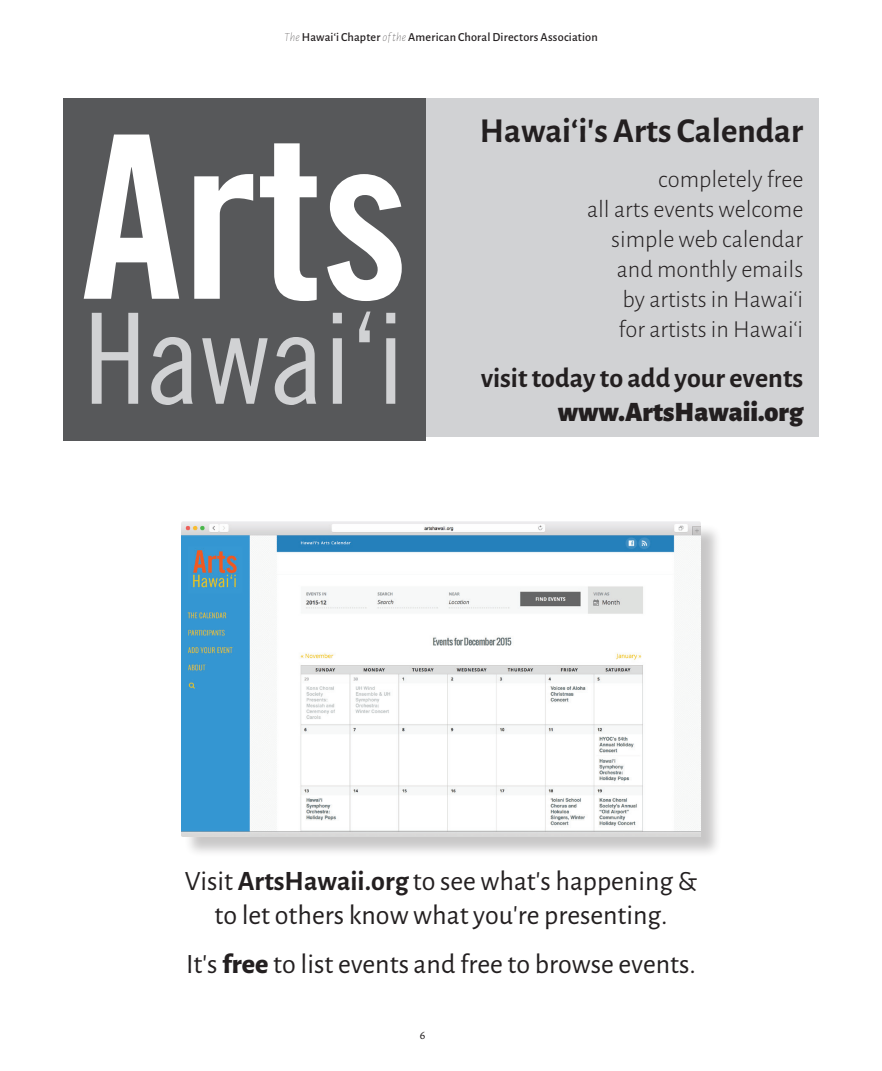
<style>
.page{position:relative;width:882px;height:1071px;background:#fff}
.page>*{position:absolute;margin:0;border:0;box-sizing:border-box;transform-origin:0 0}
.t1{font:227.5px "Trade Gothic LT Std Bd Cn 20";color:#fff}
.t2{font:126px "Trade Gothic LT Std Cn 18";letter-spacing:-.01em;color:#d1d2d4}
.t3{font:700 35px "Alegreya Sans";color:#231f20}
.t4{font:28px/33.6px "Alegreya Sans";color:#231f20;text-align:center}
.t5{font:700 28px "Alegreya Sans";color:#231f20}
.t6{font:900 28px "Alegreya Sans";color:#231f20}
.t7{font:300 24.5px/29.9px "Alegreya Sans";color:#231f20;text-align:right}
.t8{font:500 12.25px "Alegreya Sans";letter-spacing:.015em;color:#231f20}
.t9{font:12.25px "Alegreya";color:#231f20}
.s1{font-weight:100;font-style:italic}
.s2{font-weight:700}
.s3{font-weight:800}
</style>
<div class="page">
<div style="left:425px;top:98px;width:394px;height:339px;background:#d1d2d4"></div>
<div style="left:63px;top:98px;width:362px;height:342px;background:#57585a"></div>
<div style="left:184px;top:524px;width:539px;height:334px;background:#231f20;opacity:.25"></div>
<img style="left:181px;top:521px;width:520px;height:315px">
<p class="t8" style="left:284px;top:29px;width:315px"><span class="s1">The</span>Hawai‘i Chapter<span class="s1">of the</span> American Choral Directors Association</p>
<h1 class="t1" style="left:81px;top:79px;width:330px">Arts</h1>
<h2 class="t2" style="left:83px;top:284px;width:323px">Hawai‘i</h2>
<p class="t3" style="left:480px;top:105px;width:325px">Hawai‘i’s Arts Calendar</p>
<p class="t7" style="left:587px;top:164px;width:218px">completely free<br>all arts events welcome simple web calendar and monthly emails<br>by artists in Hawai‘i<br>for artists in Hawai‘i</p>
<p class="t5" style="left:481px;top:357px;width:324px">visit today to add your events</p>
<p class="t6" style="left:558px;top:390px;width:247px">www.ArtsHawaii.org</p>
<p class="t4" style="left:185px;top:863px;width:514px">Visit <span class="s2">ArtsHawaii.org</span> to see what’s happening &amp; to let others know what you’re presenting.</p>
<p class="t4" style="left:186px;top:946px;width:511px">It’s <span class="s3">free</span> to list events and free to browse events.</p>
<p class="t9" style="left:420px;top:1028px;width:7px">6</p>
</div>
